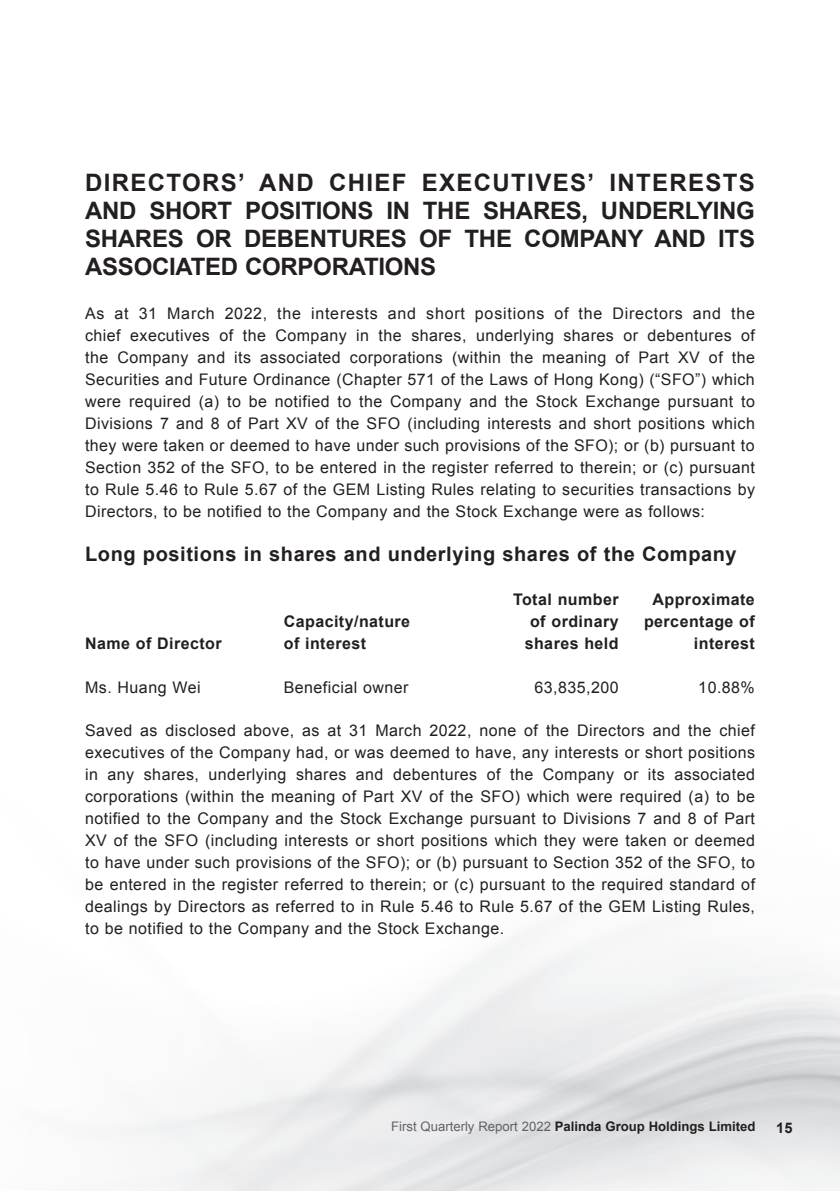
<style>
.page{position:relative;width:840px;height:1191px;background:#fff}
.page>*{position:absolute;margin:0;border:0;box-sizing:border-box;transform-origin:0 0}
.Heading_1{font:700 24px/28px "Arial";letter-spacing:-.01em;color:#231f20;text-align:justify}
.Heading_2{font:700 20px "Arial";letter-spacing:.03em;color:#231f20}
.Body_Text{font:16px/22px "Arial";letter-spacing:.03em;color:#231f20;text-align:justify}
.Body_Text-2{font:700 16px "Arial";letter-spacing:.03em;color:#231f20}
.t1{font:700 14.6px "Arial";color:#231f20}
.t2{font:700 13.2px "Arial";color:#231f20}
.s1{font-weight:400;color:#636366}
</style>
<div class="page">
<p class="Heading_1" style="left:85px;top:170px;width:671px">DIRECTORS’ AND CHIEF EXECUTIVES’ INTERESTS AND SHORT POSITIONS IN THE SHARES, UNDERLYING SHARES OR DEBENTURES OF THE COMPANY AND ITS ASSOCIATED CORPORATIONS</p>
<p class="Body_Text" style="left:85px;top:303px;width:671px">As at 31 March 2022, the interests and short positions of the Directors and the chief executives of the Company in the shares, underlying shares or debentures of the Company and its associated corporations (within the meaning of Part XV of the Securities and Future Ordinance (Chapter 571 of the Laws of Hong Kong) (“SFO”) which were required (a) to be notified to the Company and the Stock Exchange pursuant to Divisions 7 and 8 of Part XV of the SFO (including interests and short positions which they were taken or deemed to have under such provisions of the SFO); or (b) pursuant to Section 352 of the SFO, to be entered in the register referred to therein; or (c) pursuant to Rule 5.46 to Rule 5.67 of the GEM Listing Rules relating to securities transactions by Directors, to be notified to the Company and the Stock Exchange were as follows:</p>
<p class="Heading_2" style="left:85px;top:541px;width:652px">Long positions in shares and underlying shares of the Company</p>
<p class="Body_Text-2" style="left:85px;top:633px;width:138px">Name of Director</p>
<p class="Body_Text-2" style="left:283px;top:611px;width:128px">Capacity/nature</p>
<p class="Body_Text-2" style="left:283px;top:633px;width:84px">of interest</p>
<p class="Body_Text-2" style="left:512px;top:589px;width:107px">Total number</p>
<p class="Body_Text-2" style="left:530px;top:611px;width:90px">of ordinary</p>
<p class="Body_Text-2" style="left:524px;top:633px;width:95px">shares held</p>
<p class="Body_Text-2" style="left:652px;top:589px;width:104px">Approximate</p>
<p class="Body_Text-2" style="left:643px;top:611px;width:112px">percentage of</p>
<p class="Body_Text-2" style="left:693px;top:633px;width:62px">interest</p>
<p class="Body_Text" style="left:85px;top:677px;width:117px">Ms. Huang Wei</p>
<p class="Body_Text" style="left:283px;top:677px;width:126px">Beneficial owner</p>
<p class="Body_Text" style="left:534px;top:677px;width:86px">63,835,200</p>
<p class="Body_Text" style="left:698px;top:677px;width:58px">10.88%</p>
<p class="Body_Text" style="left:85px;top:719px;width:671px">Saved as disclosed above, as at 31 March 2022, none of the Directors and the chief executives of the Company had, or was deemed to have, any interests or short positions in any shares, underlying shares and debentures of the Company or its associated corporations (within the meaning of Part XV of the SFO) which were required (a) to be notified to the Company and the Stock Exchange pursuant to Divisions 7 and 8 of Part XV of the SFO (including interests or short positions which they were taken or deemed to have under such provisions of the SFO); or (b) pursuant to Section 352 of the SFO, to be entered in the register referred to therein; or (c) pursuant to the required standard of dealings by Directors as referred to in Rule 5.46 to Rule 5.67 of the GEM Listing Rules, to be notified to the Company and the Stock Exchange.</p>
<p class="t2" style="left:391px;top:1118px;width:365px"><span class="s1">First Quarterly Report 2022</span> Palinda Group Holdings Limited</p>
<p class="t1" style="left:775px;top:1117px;width:18px">15</p>
</div>
